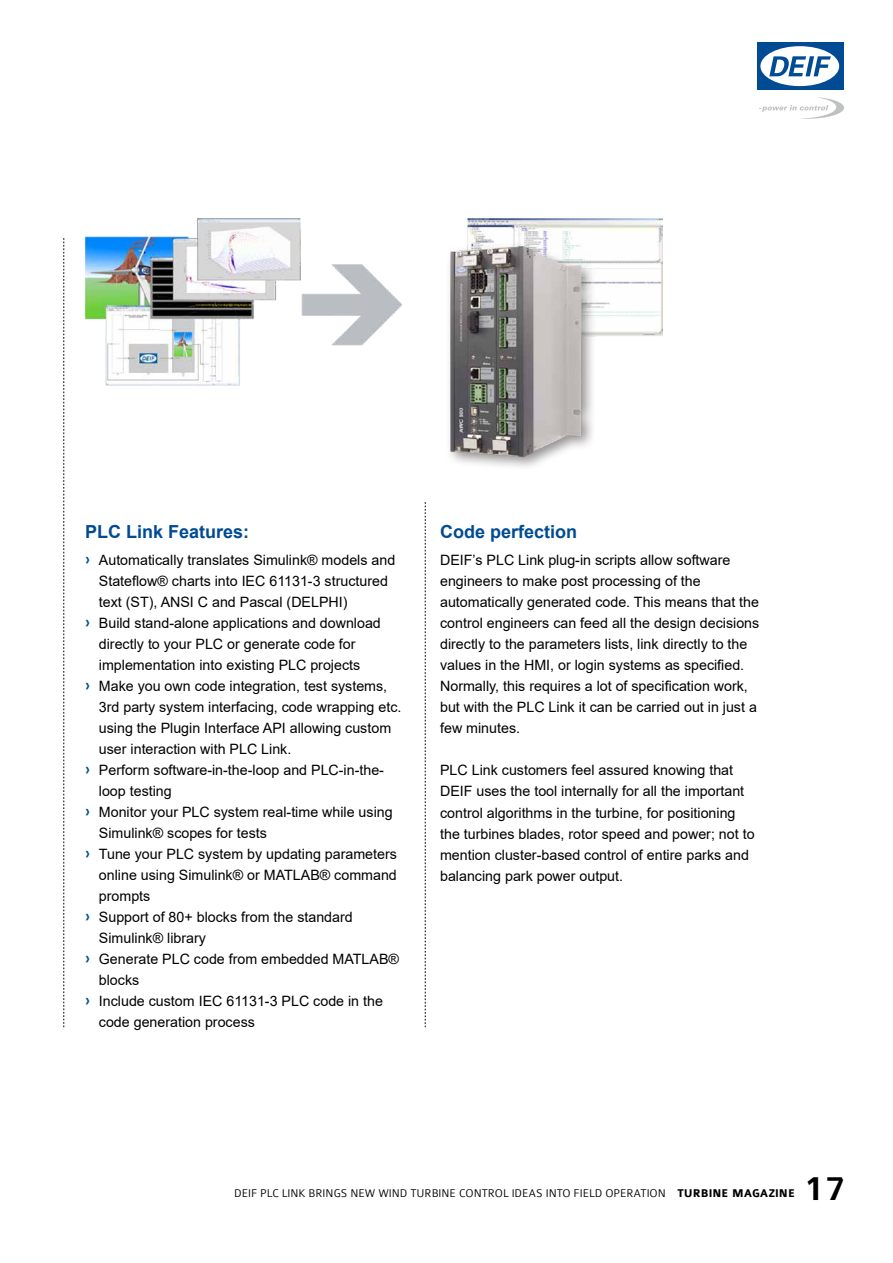
<style>
.page{position:relative;width:893px;height:1263px;background:#fff}
.page>*{position:absolute;margin:0;border:0;box-sizing:border-box;transform-origin:0 0}
.t1{font:500 37.5px "Colaborate";color:#000}
.t2{font:700 18px "Arial";color:#004b93}
.t3{font:14.25px/21px "Arial";color:#000}
.t4{font:300 12px "Colaborate";color:#000}
.s1{font-family:"Colaborate";font-weight:500;font-size:18px;color:#005190}
.s2{font-weight:700}
</style>
<div class="page">
<svg style="left:425px;top:502px;width:1px;height:525px"></svg>
<svg style="left:64px;top:238px;width:1px;height:789px"></svg>
<div style="left:757px;top:43px;width:86px;height:47px;background:#004b93"></div>
<div style="left:760px;top:46px;width:79px;height:40px;background:#fff;border-radius:50%"></div>
<svg style="left:769px;top:56px;width:62px;height:20px"></svg>
<svg style="left:759px;top:97px;width:85px;height:22px"></svg>
<img style="left:85px;top:219px;width:577px;height:248px">
<p class="t2" style="left:85px;top:519px;width:166px">PLC Link Features:</p>
<p class="t3" style="left:85px;top:549px;width:312px"><span class="s1">›</span> Automatically translates Simulink® models and</p>
<p class="t3" style="left:99px;top:570px;width:291px">Stateflow® charts into IEC 61131-3 structured</p>
<p class="t3" style="left:99px;top:592px;width:250px">text (ST), ANSI C and Pascal (DELPHI)</p>
<p class="t3" style="left:85px;top:612px;width:297px"><span class="s1">›</span> Build stand-alone applications and download</p>
<p class="t3" style="left:99px;top:633px;width:258px">directly to your PLC or generate code for</p>
<p class="t3" style="left:99px;top:655px;width:263px">implementation into existing PLC projects</p>
<p class="t3" style="left:85px;top:675px;width:304px"><span class="s1">›</span> Make you own code integration, test systems,</p>
<p class="t3" style="left:99px;top:696px;width:304px">3rd party system interfacing, code wrapping etc.</p>
<p class="t3" style="left:99px;top:718px;width:294px">using the Plugin Interface API allowing custom</p>
<p class="t3" style="left:99px;top:739px;width:194px">user interaction with PLC Link.</p>
<p class="t3" style="left:85px;top:759px;width:300px"><span class="s1">›</span> Perform software-in-the-loop and PLC-in-the-</p>
<p class="t3" style="left:99px;top:780px;width:74px">loop testing</p>
<p class="t3" style="left:85px;top:801px;width:309px"><span class="s1">›</span> Monitor your PLC system real-time while using</p>
<p class="t3" style="left:99px;top:822px;width:170px">Simulink® scopes for tests</p>
<p class="t3" style="left:85px;top:843px;width:313px"><span class="s1">›</span> Tune your PLC system by updating parameters</p>
<p class="t3" style="left:99px;top:864px;width:299px">online using Simulink® or MATLAB® command</p>
<p class="t3" style="left:99px;top:886px;width:53px">prompts</p>
<p class="t3" style="left:85px;top:906px;width:269px"><span class="s1">›</span> Support of 80+ blocks from the standard</p>
<p class="t3" style="left:99px;top:927px;width:109px">Simulink® library</p>
<p class="t3" style="left:85px;top:948px;width:315px"><span class="s1">›</span> Generate PLC code from embedded MATLAB®</p>
<p class="t3" style="left:99px;top:969px;width:42px">blocks</p>
<p class="t3" style="left:85px;top:990px;width:299px"><span class="s1">›</span> Include custom IEC 61131-3 PLC code in the</p>
<p class="t3" style="left:99px;top:1011px;width:158px">code generation process</p>
<p class="t2" style="left:440px;top:519px;width:139px">Code perfection</p>
<p class="t3" style="left:440px;top:549px;width:321px">DEIF’s PLC Link plug-in scripts allow software engineers to make post processing of the automatically generated code. This means that the control engineers can feed all the design decisions directly to the parameters lists, link directly to the values in the HMI, or login systems as specified.<br>Normally, this requires a lot of specification work, but with the PLC Link it can be carried out in just a few minutes.</p>
<p class="t3" style="left:440px;top:760px;width:316px">PLC Link customers feel assured knowing that DEIF uses the tool internally for all the important control algorithms in the turbine, for positioning the turbines blades, rotor speed and power; not to mention cluster-based control of entire parks and balancing park power output.</p>
<p class="t4" style="left:234px;top:1186px;width:563px">DEIF PLC LINK BRINGS NEW WIND TURBINE CONTROL IDEAS INTO FIELD OPERATION <span class="s2">TURBINE MAGAZINE</span></p>
<h1 class="t1" style="left:804px;top:1168px;width:43px">17</h1>
</div>
